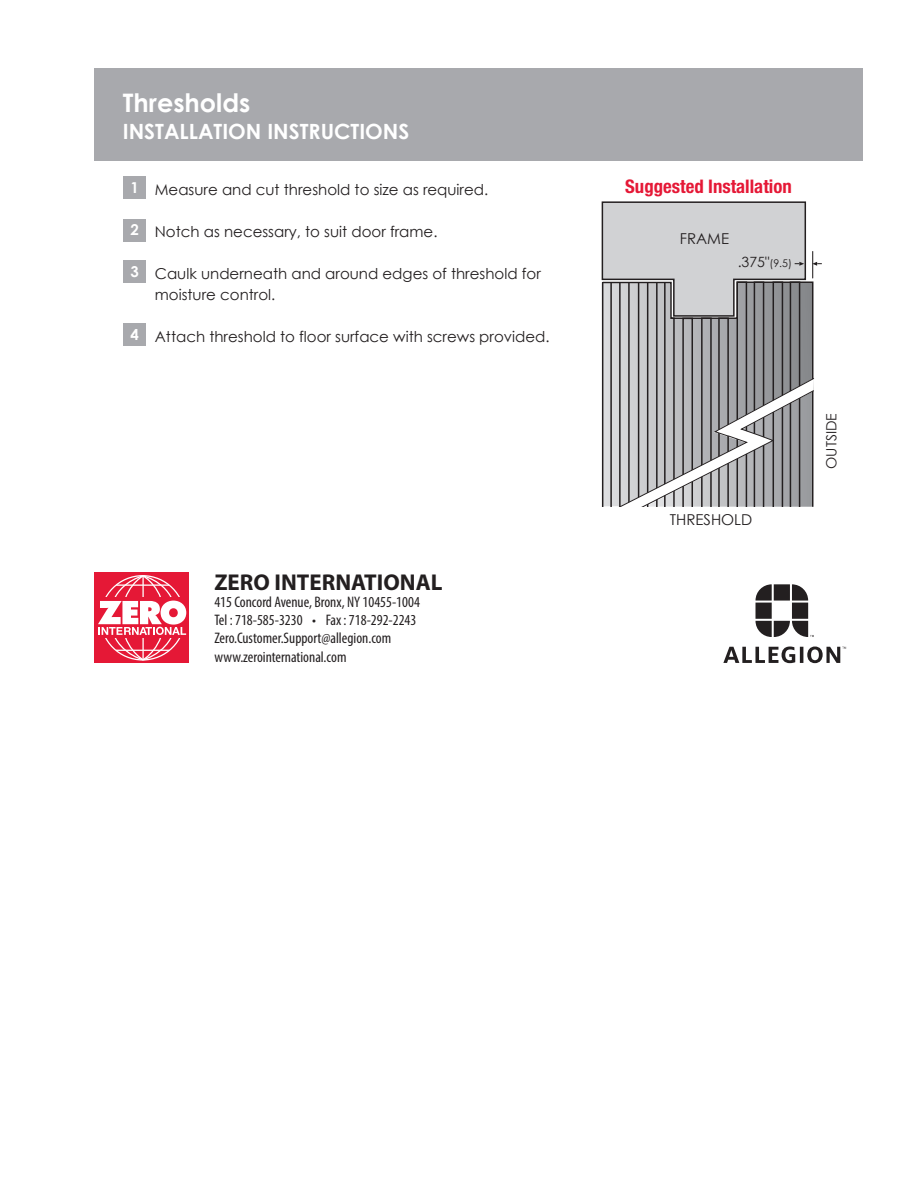
<style>
.page{position:relative;width:918px;height:1188px;background:#fff}
.page>*{position:absolute;margin:0;border:0;box-sizing:border-box;transform-origin:0 0}
.t1{font:700 25.5px "Century Gothic";color:#fff}
.t2{font:700 22.95px "Myriad Pro";color:#231f20}
.t3{font:700 21px "Century Gothic";color:#fff}
.t4{font:700 condensed 18.75px "Helvetica Neue";color:#e51836}
.t5{font:condensed 15.3px/17.9px "Myriad Pro";color:#231f20}
.t6{font:15px/21px "Century Gothic";color:#231f20}
.t7{font:700 15px "Century Gothic";color:#fff}
.t8{font:14.1px "Century Gothic";color:#231f20}
.s1{font-size:10.65px}
</style>
<div class="page">
<svg style="left:601px;top:201px;width:221px;height:306px;background:#aeafb1"></svg>
<div style="left:95px;top:68px;width:768px;height:93px;background:#a8a9ad"></div>
<div style="left:123px;top:219px;width:22px;height:23px;background:#a8a9ad"></div>
<div style="left:123px;top:323px;width:22px;height:23px;background:#a8a9ad"></div>
<div style="left:123px;top:261px;width:22px;height:22px;background:#a8a9ad"></div>
<div style="left:123px;top:177px;width:22px;height:22px;background:#a8a9ad"></div>
<svg style="left:756px;top:584px;width:58px;height:53px"></svg>
<svg style="left:723px;top:647px;width:123px;height:16px"></svg>
<div style="left:94px;top:573px;width:95px;height:90px;background:#e51836"></div>
<svg style="left:98px;top:575px;width:88px;height:86px"></svg>
<h1 class="t1" style="left:123px;top:83px;width:129px">Thresholds</h1>
<h3 class="t3" style="left:123px;top:115px;width:288px">INSTALLATION INSTRUCTIONS</h3>
<p class="t7" style="left:130px;top:176px;width:10px">1</p>
<p class="t7" style="left:130px;top:218px;width:10px">2</p>
<p class="t7" style="left:130px;top:260px;width:10px">3</p>
<p class="t7" style="left:130px;top:323px;width:10px">4</p>
<p class="t6" style="left:155px;top:179px;width:335px">Measure and cut threshold to size as required.</p>
<p class="t6" style="left:155px;top:221px;width:284px">Notch as necessary, to suit door frame.</p>
<p class="t6" style="left:155px;top:263px;width:388px">Caulk underneath and around edges of threshold for moisture control.</p>
<p class="t6" style="left:155px;top:326px;width:396px">Attach threshold to floor surface with screws provided.</p>
<h2 class="t2" style="left:214px;top:567px;width:230px">ZERO INTERNATIONAL</h2>
<p class="t5" style="left:214px;top:593px;width:207px">415 Concord Avenue, Bronx, NY 10455-1004<br>Tel : 718-585-3230 • Fax : 718-292-2243</p>
<p class="t5" style="left:214px;top:648px;width:134px">www.zerointernational.com</p>
<p class="t5" style="left:214px;top:629px;width:178px">Zero.Customer.Support@allegion.com</p>
<p class="t4" style="left:625px;top:171px;width:168px">Suggested Installation</p>
<p class="t6" style="left:680px;top:227px;width:51px">FRAME</p>
<p class="t8" style="left:738px;top:252px;width:56px">.375"<span class="s1">(9.5)</span></p>
<p class="t6" style="left:670px;top:509px;width:84px">THRESHOLD</p>
<p class="t8" style="left:821px;top:469px;width:57px;rotate:-90deg">OUTSIDE</p>
</div>
